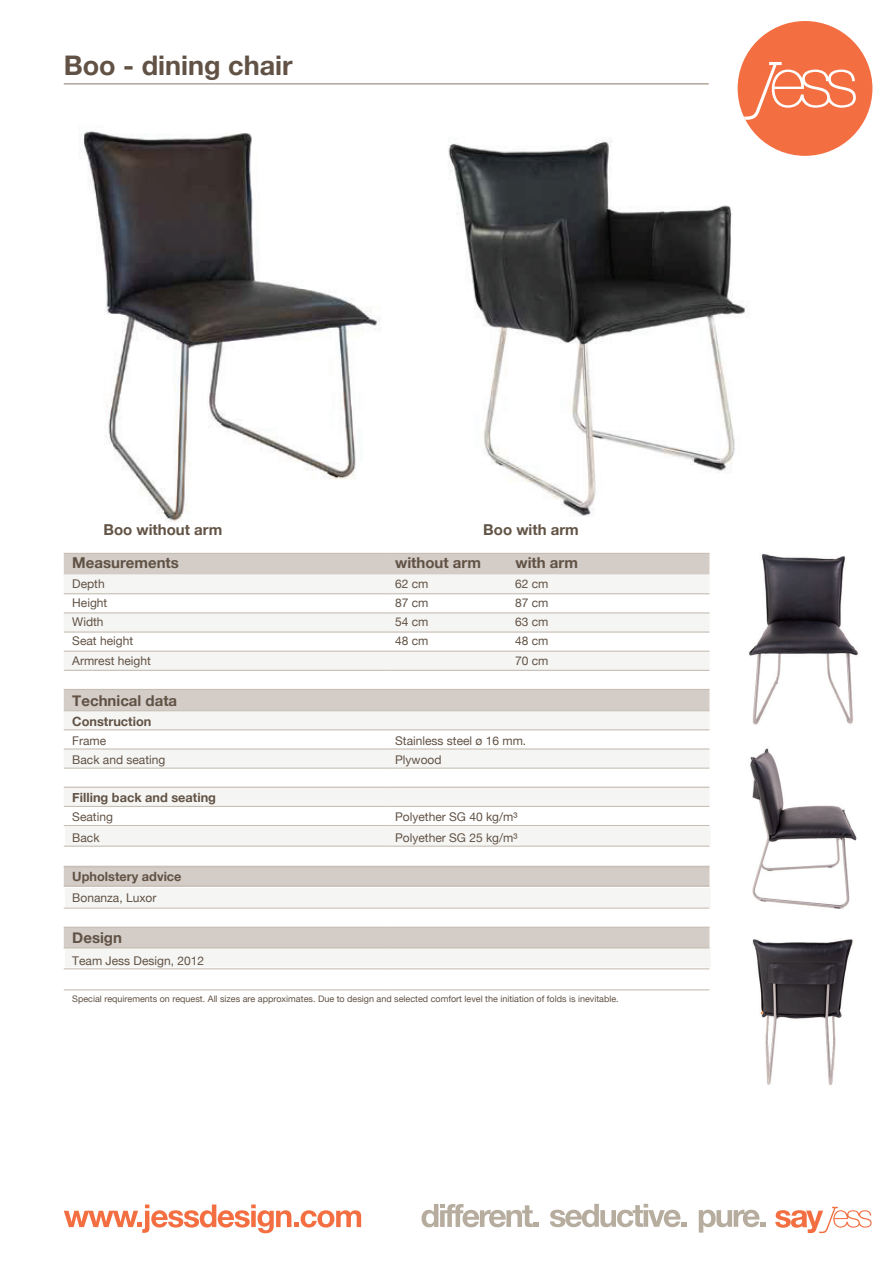
<style>
.page{position:relative;width:893px;height:1263px;background:#fff}
.page>*{position:absolute;margin:0;border:0;box-sizing:border-box;transform-origin:0 0}
.t1{font:700 27px "Helvetica Neue";color:#615245}
.t2{font:700 15px "Helvetica Neue";color:#615245}
.t3{font:700 15px "Helvetica Neue";color:#625345}
.t4{font:700 12.75px "Helvetica Neue";color:#615245}
.t5{font:12px/19.2px "Helvetica Neue";color:#615245}
.t6{font:9px "Helvetica Neue";color:#615245}
</style>
<div class="page">
<img style="left:370px;top:21px;width:427px;height:554px">
<img style="left:80px;top:116px;width:313px;height:411px">
<hr style="left:64px;top:83px;width:645px;height:2px;background:#b0a69d">
<div style="left:64px;top:554px;width:645px;height:21px;background:#d3ccc7"></div>
<svg style="left:64px;top:575px;width:646px;height:392px;fill:#f5f5f3"></svg>
<svg style="left:64px;top:730px;width:645px;height:18px"></svg>
<hr style="left:64px;top:553px;width:323px;height:1px;background:#c6beb3">
<hr style="left:387px;top:553px;width:322px;height:1px;background:#c6beb3">
<hr style="left:64px;top:927px;width:323px;height:1px;background:#c6beb3">
<hr style="left:387px;top:927px;width:322px;height:1px;background:#c6beb3">
<hr style="left:64px;top:689px;width:323px;height:1px;background:#c6beb3">
<hr style="left:387px;top:689px;width:322px;height:1px;background:#c6beb3">
<hr style="left:64px;top:612px;width:323px;height:1px;background:#c6beb3">
<hr style="left:387px;top:612px;width:322px;height:1px;background:#c6beb3">
<hr style="left:64px;top:631px;width:323px;height:2px;background:#c6beb3">
<hr style="left:387px;top:631px;width:322px;height:2px;background:#c6beb3">
<hr style="left:64px;top:651px;width:323px;height:1px;background:#c6beb3">
<hr style="left:387px;top:651px;width:322px;height:1px;background:#c6beb3">
<hr style="left:64px;top:670px;width:323px;height:1px;background:#c6beb3">
<hr style="left:387px;top:670px;width:322px;height:1px;background:#c6beb3">
<hr style="left:64px;top:710px;width:323px;height:1px;background:#c6beb3">
<hr style="left:387px;top:710px;width:322px;height:1px;background:#c6beb3">
<hr style="left:64px;top:729px;width:323px;height:1px;background:#c6beb3">
<hr style="left:387px;top:729px;width:322px;height:1px;background:#c6beb3">
<hr style="left:64px;top:748px;width:323px;height:1px;background:#c6beb3">
<hr style="left:387px;top:748px;width:322px;height:1px;background:#c6beb3">
<hr style="left:64px;top:767px;width:323px;height:2px;background:#c6beb3">
<hr style="left:387px;top:767px;width:322px;height:2px;background:#c6beb3">
<hr style="left:64px;top:787px;width:323px;height:1px;background:#c6beb3">
<hr style="left:387px;top:787px;width:322px;height:1px;background:#c6beb3">
<hr style="left:64px;top:806px;width:323px;height:1px;background:#c6beb3">
<hr style="left:387px;top:806px;width:322px;height:1px;background:#c6beb3">
<hr style="left:64px;top:825px;width:323px;height:1px;background:#c6beb3">
<hr style="left:387px;top:825px;width:322px;height:1px;background:#c6beb3">
<hr style="left:64px;top:846px;width:323px;height:1px;background:#c6beb3">
<hr style="left:387px;top:846px;width:322px;height:1px;background:#c6beb3">
<hr style="left:64px;top:866px;width:323px;height:1px;background:#c6beb3">
<hr style="left:387px;top:866px;width:322px;height:1px;background:#c6beb3">
<hr style="left:64px;top:593px;width:323px;height:1px;background:#c6beb3">
<hr style="left:387px;top:593px;width:322px;height:1px;background:#c6beb3">
<hr style="left:64px;top:885px;width:323px;height:1px;background:#c6beb3">
<hr style="left:387px;top:885px;width:322px;height:1px;background:#c6beb3">
<hr style="left:64px;top:907px;width:323px;height:2px;background:#c6beb3">
<hr style="left:387px;top:907px;width:322px;height:2px;background:#c6beb3">
<svg style="left:64px;top:1204px;width:297px;height:29px"></svg>
<svg style="left:421px;top:1204px;width:117px;height:23px"></svg>
<svg style="left:550px;top:1204px;width:136px;height:23px"></svg>
<svg style="left:699px;top:1210px;width:66px;height:22px"></svg>
<svg style="left:775px;top:1207px;width:97px;height:26px"></svg>
<div style="left:738px;top:21px;width:134px;height:135px;background:#f36f42;border-radius:50%"></div>
<svg style="left:744px;top:62px;width:112px;height:58px"></svg>
<hr style="left:64px;top:947px;width:323px;height:1px;background:#c6beb3">
<hr style="left:387px;top:947px;width:322px;height:1px;background:#c6beb3">
<hr style="left:64px;top:968px;width:323px;height:1px;background:#c6beb3">
<hr style="left:387px;top:968px;width:322px;height:1px;background:#c6beb3">
<hr style="left:64px;top:989px;width:323px;height:1px;background:#c6beb3">
<hr style="left:387px;top:989px;width:322px;height:1px;background:#c6beb3">
<img style="left:742px;top:545px;width:117px;height:180px">
<img style="left:750px;top:748px;width:107px;height:161px">
<img style="left:752px;top:939px;width:101px;height:146px">
<h1 class="t1" style="left:64px;top:44px;width:230px">Boo - dining chair</h1>
<p class="t3" style="left:103px;top:518px;width:120px">Boo without arm</p>
<p class="t3" style="left:483px;top:518px;width:97px">Boo with arm</p>
<p class="t2" style="left:72px;top:551px;width:108px">Measurements</p>
<p class="t5" style="left:72px;top:575px;width:62px">Depth<br>Height<br>Width<br>Seat height</p>
<p class="t2" style="left:395px;top:551px;width:87px">without arm</p>
<p class="t2" style="left:515px;top:551px;width:64px">with arm</p>
<p class="t5" style="left:395px;top:575px;width:35px;text-align:justify">62 cm 87 cm 54 cm 48 cm</p>
<p class="t5" style="left:515px;top:575px;width:35px;text-align:justify">62 cm 87 cm 63 cm 48 cm 70 cm</p>
<p class="t5" style="left:72px;top:652px;width:80px">Armrest height</p>
<p class="t2" style="left:72px;top:689px;width:106px">Technical data</p>
<p class="t4" style="left:72px;top:711px;width:81px">Construction</p>
<p class="t5" style="left:72px;top:731px;width:36px">Frame</p>
<p class="t5" style="left:395px;top:731px;width:133px">Stainless steel ø 16 mm.</p>
<p class="t5" style="left:72px;top:751px;width:95px">Back and seating</p>
<p class="t5" style="left:395px;top:751px;width:48px">Plywood</p>
<p class="t4" style="left:72px;top:787px;width:145px">Filling back and seating</p>
<p class="t5" style="left:72px;top:807px;width:42px;line-height:20.7px">Seating<br>Back</p>
<p class="t4" style="left:72px;top:867px;width:111px">Upholstery advice</p>
<p class="t5" style="left:72px;top:888px;width:86px">Bonanza, Luxor</p>
<p class="t2" style="left:72px;top:925px;width:51px">Design</p>
<p class="t5" style="left:395px;top:807px;width:124px;line-height:20.7px">Polyether SG 40 kg/m³<br>Polyether SG 25 kg/m³</p>
<p class="t5" style="left:72px;top:952px;width:133px">Team Jess Design, 2012</p>
<p class="t6" style="left:72px;top:992px;width:548px">Special requirements on request. All sizes are approximates. Due to design and selected comfort level the initiation of folds is inevitable.</p>
</div>
